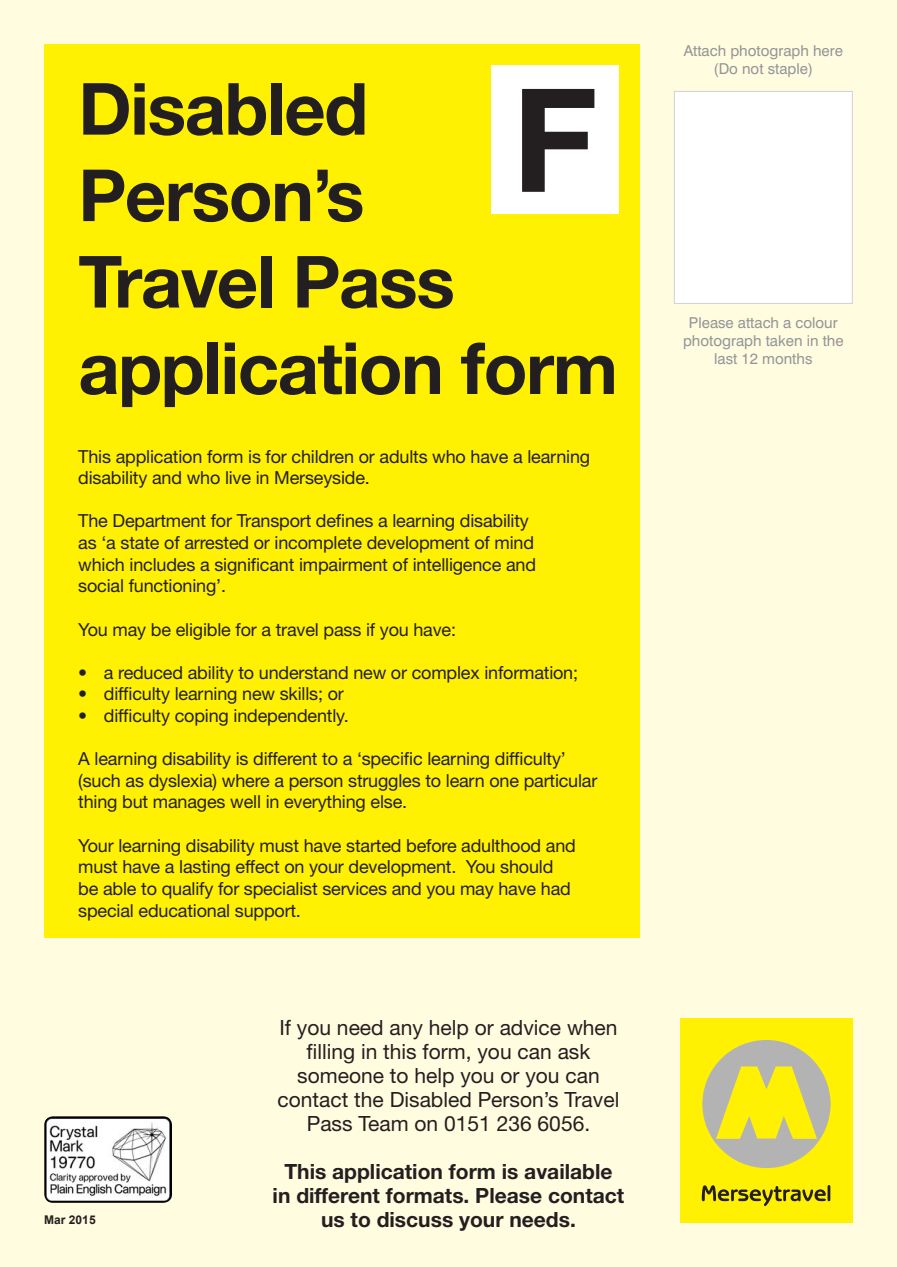
<style>
.page{position:relative;width:897px;height:1267px;background:#fff}
.page>*{position:absolute;margin:0;border:0;box-sizing:border-box;transform-origin:0 0}
.t1{font:700 144px "Helvetica Neue";color:#231f20}
.t2{font:700 72px/86.4px "Helvetica Neue";letter-spacing:-.02em;color:#231f20}
.t3{font:21px/24px "Helvetica Neue";color:#231f20;text-align:center}
.t4{font:700 21px/24px "Helvetica Neue";color:#231f20;text-align:center}
.t5{font:18px/21.6px "Helvetica Neue";letter-spacing:-.01em;color:#231f20}
.t6{font:15px/18px "Swiss 721 BT";color:#939598;text-align:center}
.t7{font:700 12px "Arial";color:#231f20}
</style>
<div class="page">
<div style="left:2px;top:0;width:894px;height:1266px;background:#fffce0"></div>
<div style="left:44px;top:44px;width:596px;height:893px;background:#fff101"></div>
<div style="left:680px;top:1018px;width:172px;height:204px;background:#fff101"></div>
<svg style="left:701px;top:1185px;width:124px;height:20px"></svg>
<hr style="left:827px;top:1184px;width:3px;height:17px;background:#231f20;border-radius:2px">
<svg style="left:702px;top:1040px;width:128px;height:127px"></svg>
<img style="left:44px;top:1116px;width:128px;height:86px">
<div style="left:674px;top:91px;width:178px;height:213px;background:#fff;border:1px solid #d1d2d4"></div>
<div style="left:491px;top:66px;width:127px;height:148px;background:#fff"></div>
<hr style="left:0;top:0;width:2px;height:1266px;background:#fffce0">
<p class="t2" style="left:78px;top:64px;width:291px">Disabled<br>Person’s</p>
<p class="t2" style="left:78px;top:237px;width:378px">Travel Pass</p>
<p class="t2" style="left:78px;top:323px;width:541px">application form</p>
<p class="t1" style="left:512px;top:51px;width:87px">F</p>
<p class="t5" style="left:78px;top:445px;width:513px">This application form is for children or adults who have a learning disability and who live in Merseyside.</p>
<p class="t5" style="left:78px;top:510px;width:452px">The Department for Transport defines a learning disability</p>
<p class="t5" style="left:78px;top:531px;width:457px">as ‘a state of arrested or incomplete development of mind</p>
<p class="t5" style="left:78px;top:553px;width:459px">which includes a significant impairment of intelligence and</p>
<p class="t5" style="left:78px;top:575px;width:149px">social functioning’.</p>
<p class="t5" style="left:78px;top:618px;width:379px">You may be eligible for a travel pass if you have:</p>
<p class="t5" style="left:78px;top:661px;width:501px">• a reduced ability to understand new or complex information;</p>
<p class="t5" style="left:78px;top:683px;width:267px">• difficulty learning new skills; or</p>
<p class="t5" style="left:78px;top:704px;width:272px">• difficulty coping independently.</p>
<p class="t5" style="left:78px;top:747px;width:520px">A learning disability is different to a ‘specific learning difficulty’ (such as dyslexia) where a person struggles to learn one particular thing but manages well in everything else.</p>
<p class="t5" style="left:78px;top:834px;width:499px">Your learning disability must have started before adulthood and must have a lasting effect on your development. You should be able to qualify for specialist services and you may have had special educational support.</p>
<p class="t7" style="left:44px;top:1211px;width:53px">Mar 2015</p>
<p class="t3" style="left:277px;top:1015px;width:343px">If you need any help or advice when filling in this form, you can ask someone to help you or you can contact the Disabled Person’s Travel<br>Pass Team on 0151 236 6056.</p>
<p class="t4" style="left:284px;top:1159px;width:330px">This application form is available</p>
<p class="t4" style="left:272px;top:1183px;width:353px">in different formats. Please contact us to discuss your needs.</p>
<p class="t6" style="left:683px;top:41px;width:161px">Attach photograph here (Do not staple)</p>
<p class="t6" style="left:683px;top:313px;width:162px">Please attach a colour photograph taken in the last 12 months</p>
</div>
